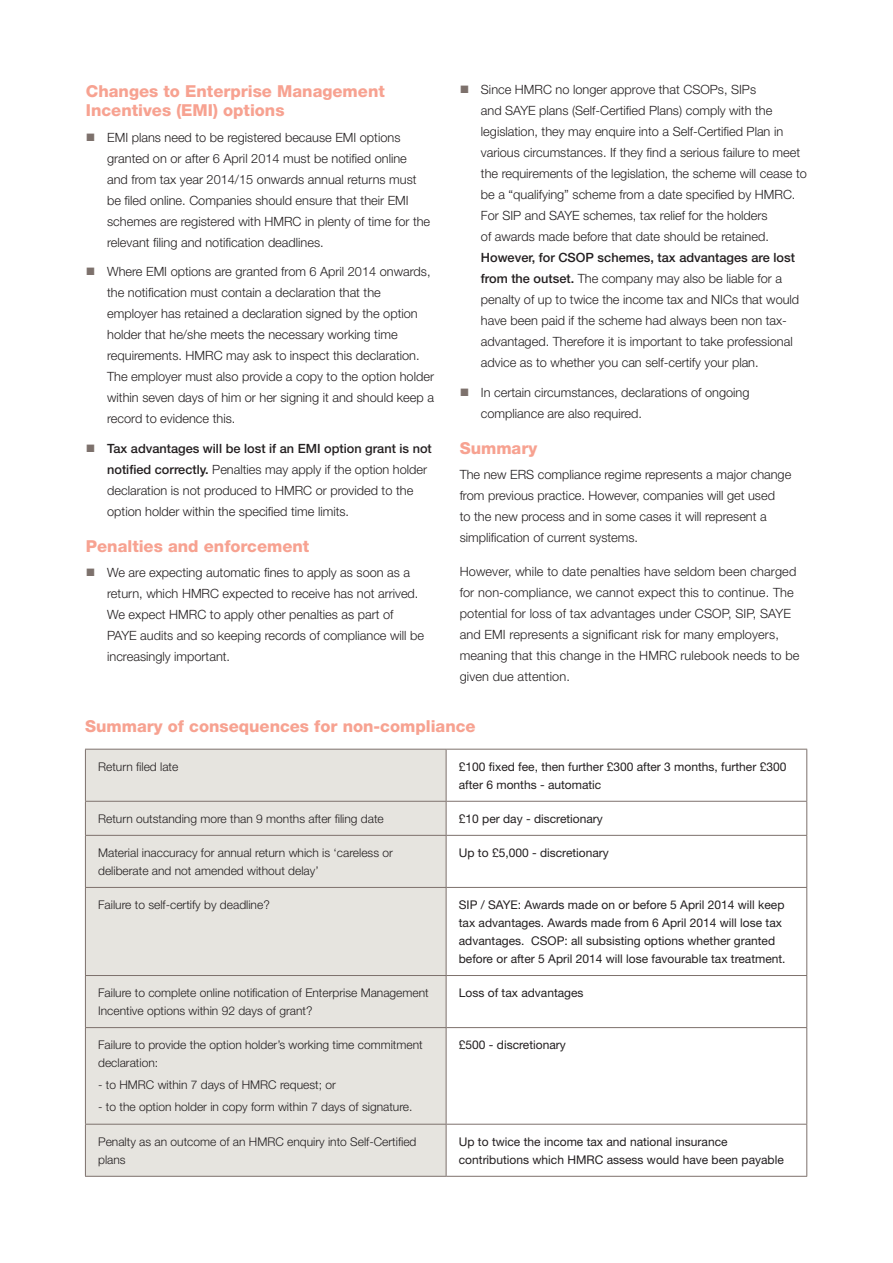
<style>
.page{position:relative;width:893px;height:1263px;background:#fff}
.page>*{position:absolute;margin:0;border:0;box-sizing:border-box;transform-origin:0 0}
.title_-_pink{font:800 16.5px/19.5px "Helvetica Neue LT Std";color:#f7a291}
.bodytext{font:300 12.75px/21px "Helvetica Neue LT Std";color:#231f20}
.bodytext-2{font:300 12px/18px "Helvetica Neue LT Std";color:#231f20}
.bodytext-3{font:12px/18px "Helvetica Neue LT Std";color:#231f20}
.s1{font-weight:500}
</style>
<div class="page">
<div style="left:86px;top:750px;width:360px;height:426px;background:#e6e4df"></div>
<hr style="left:85px;top:749px;width:361px;height:1px;background:#7d716c">
<hr style="left:85px;top:749px;width:1px;height:52px;background:#7d716c">
<hr style="left:446px;top:749px;width:361px;height:1px;background:#7d716c">
<hr style="left:446px;top:749px;width:1px;height:52px;background:#7d716c">
<hr style="left:806px;top:749px;width:1px;height:52px;background:#7d716c">
<hr style="left:85px;top:801px;width:361px;height:1px;background:#7d716c">
<hr style="left:85px;top:802px;width:1px;height:33px;background:#7d716c">
<hr style="left:446px;top:801px;width:361px;height:1px;background:#7d716c">
<hr style="left:446px;top:802px;width:1px;height:33px;background:#7d716c">
<hr style="left:806px;top:802px;width:1px;height:33px;background:#7d716c">
<hr style="left:85px;top:835px;width:361px;height:1px;background:#7d716c">
<hr style="left:85px;top:836px;width:1px;height:51px;background:#7d716c">
<hr style="left:446px;top:835px;width:361px;height:1px;background:#7d716c">
<hr style="left:446px;top:836px;width:1px;height:51px;background:#7d716c">
<hr style="left:806px;top:836px;width:1px;height:51px;background:#7d716c">
<hr style="left:85px;top:887px;width:361px;height:1px;background:#7d716c">
<hr style="left:85px;top:888px;width:1px;height:87px;background:#7d716c">
<hr style="left:446px;top:887px;width:361px;height:1px;background:#7d716c">
<hr style="left:446px;top:888px;width:1px;height:87px;background:#7d716c">
<hr style="left:806px;top:888px;width:1px;height:87px;background:#7d716c">
<hr style="left:85px;top:975px;width:361px;height:1px;background:#7d716c">
<hr style="left:85px;top:976px;width:1px;height:51px;background:#7d716c">
<hr style="left:446px;top:975px;width:361px;height:1px;background:#7d716c">
<hr style="left:446px;top:976px;width:1px;height:51px;background:#7d716c">
<hr style="left:806px;top:976px;width:1px;height:51px;background:#7d716c">
<hr style="left:85px;top:1027px;width:361px;height:1px;background:#7d716c">
<hr style="left:85px;top:1028px;width:1px;height:96px;background:#7d716c">
<hr style="left:446px;top:1027px;width:361px;height:1px;background:#7d716c">
<hr style="left:446px;top:1028px;width:1px;height:96px;background:#7d716c">
<hr style="left:806px;top:1028px;width:1px;height:96px;background:#7d716c">
<hr style="left:85px;top:1124px;width:361px;height:1px;background:#7d716c">
<hr style="left:85px;top:1124px;width:1px;height:52px;background:#7d716c">
<hr style="left:446px;top:1124px;width:361px;height:1px;background:#7d716c">
<hr style="left:446px;top:1124px;width:1px;height:52px;background:#7d716c">
<hr style="left:806px;top:1124px;width:1px;height:52px;background:#7d716c">
<hr style="left:85px;top:1176px;width:361px;height:1px;background:#7d716c">
<hr style="left:446px;top:1176px;width:361px;height:1px;background:#7d716c">
<p class="title_-_pink" style="left:86px;top:81px;width:300px">Changes to Enterprise Management<br>Incentives (EMI) options</p>
<p class="bodytext" style="left:107px;top:126px;width:325px">EMI plans need to be registered because EMI options granted on or after 6 April 2014 must be notified online and from tax year 2014/15 onwards annual returns must be filed online. Companies should ensure that their EMI schemes are registered with HMRC in plenty of time for the relevant filing and notification deadlines.</p>
<p class="bodytext" style="left:107px;top:261px;width:328px">Where EMI options are granted from 6 April 2014 onwards, the notification must contain a declaration that the employer has retained a declaration signed by the option holder that he/she meets the necessary working time requirements. HMRC may ask to inspect this declaration.<br>The employer must also provide a copy to the option holder within seven days of him or her signing it and should keep a record to evidence this.</p>
<p class="bodytext" style="left:107px;top:437px;width:326px"><span class="s1">Tax advantages will be lost if an EMI option grant is not notified correctly.</span> Penalties may apply if the option holder declaration is not produced to HMRC or provided to the option holder within the specified time limits.</p>
<p class="title_-_pink" style="left:86px;top:536px;width:225px">Penalties and enforcement</p>
<p class="bodytext" style="left:107px;top:562px;width:318px">We are expecting automatic fines to apply as soon as a return, which HMRC expected to receive has not arrived.<br>We expect HMRC to apply other penalties as part of PAYE audits and so keeping records of compliance will be increasingly important.</p>
<p class="bodytext" style="left:481px;top:79px;width:327px">Since HMRC no longer approve that CSOPs, SIPs<br>and SAYE plans (Self-Certified Plans) comply with the legislation, they may enquire into a Self-Certified Plan in various circumstances. If they find a serious failure to meet the requirements of the legislation, the scheme will cease to be a “qualifying” scheme from a date specified by HMRC.<br>For SIP and SAYE schemes, tax relief for the holders<br>of awards made before that date should be retained.<br><span class="s1">However, for CSOP schemes, tax advantages are lost from the outset.</span> The company may also be liable for a penalty of up to twice the income tax and NICs that would have been paid if the scheme had always been non tax&shy;advantaged. Therefore it is important to take professional advice as to whether you can self-certify your plan.</p>
<p class="bodytext" style="left:481px;top:381px;width:270px">In certain circumstances, declarations of ongoing compliance are also required.</p>
<p class="title_-_pink" style="left:460px;top:438px;width:79px">Summary</p>
<p class="bodytext" style="left:460px;top:464px;width:333px">The new ERS compliance regime represents a major change from previous practice. However, companies will get used<br>to the new process and in some cases it will represent a simplification of current systems.</p>
<p class="bodytext" style="left:460px;top:561px;width:341px">However, while to date penalties have seldom been charged for non-compliance, we cannot expect this to continue. The potential for loss of tax advantages under CSOP, SIP, SAYE and EMI represents a significant risk for many employers, meaning that this change in the HMRC rulebook needs to be given due attention.</p>
<p class="title_-_pink" style="left:85px;top:716px;width:392px">Summary of consequences for non-compliance</p>
<p class="bodytext-2" style="left:98px;top:757px;width:82px">Return filed late</p>
<p class="bodytext-3" style="left:459px;top:757px;width:329px">£100 fixed fee, then further £300 after 3 months, further £300 after 6 months - automatic</p>
<p class="bodytext-2" style="left:98px;top:809px;width:287px">Return outstanding more than 9 months after filing date</p>
<p class="bodytext-3" style="left:459px;top:809px;width:146px">£10 per day - discretionary</p>
<p class="bodytext-2" style="left:98px;top:843px;width:296px">Material inaccuracy for annual return which is ‘careless or deliberate and not amended without delay’</p>
<p class="bodytext-3" style="left:459px;top:843px;width:152px">Up to £5,000 - discretionary</p>
<p class="bodytext-2" style="left:98px;top:895px;width:173px">Failure to self-certify by deadline?</p>
<p class="bodytext-3" style="left:459px;top:895px;width:328px">SIP / SAYE: Awards made on or before 5 April 2014 will keep tax advantages. Awards made from 6 April 2014 will lose tax advantages. CSOP: all subsisting options whether granted before or after 5 April 2014 will lose favourable tax treatment.</p>
<p class="bodytext-2" style="left:98px;top:983px;width:332px">Failure to complete online notification of Enterprise Management<br>Incentive options within 92 days of grant?</p>
<p class="bodytext-3" style="left:459px;top:983px;width:126px">Loss of tax advantages</p>
<p class="bodytext-2" style="left:98px;top:1035px;width:326px">Failure to provide the option holder’s working time commitment declaration:</p>
<p class="bodytext-2" style="left:98px;top:1076px;width:239px">- to HMRC within 7 days of HMRC request; or</p>
<p class="bodytext-2" style="left:98px;top:1098px;width:316px">- to the option holder in copy form within 7 days of signature.</p>
<p class="bodytext-3" style="left:459px;top:1035px;width:108px">£500 - discretionary</p>
<p class="bodytext-2" style="left:98px;top:1132px;width:320px">Penalty as an outcome of an HMRC enquiry into Self-Certified plans</p>
<p class="bodytext-3" style="left:459px;top:1132px;width:326px">Up to twice the income tax and national insurance contributions which HMRC assess would have been payable</p>
</div>
